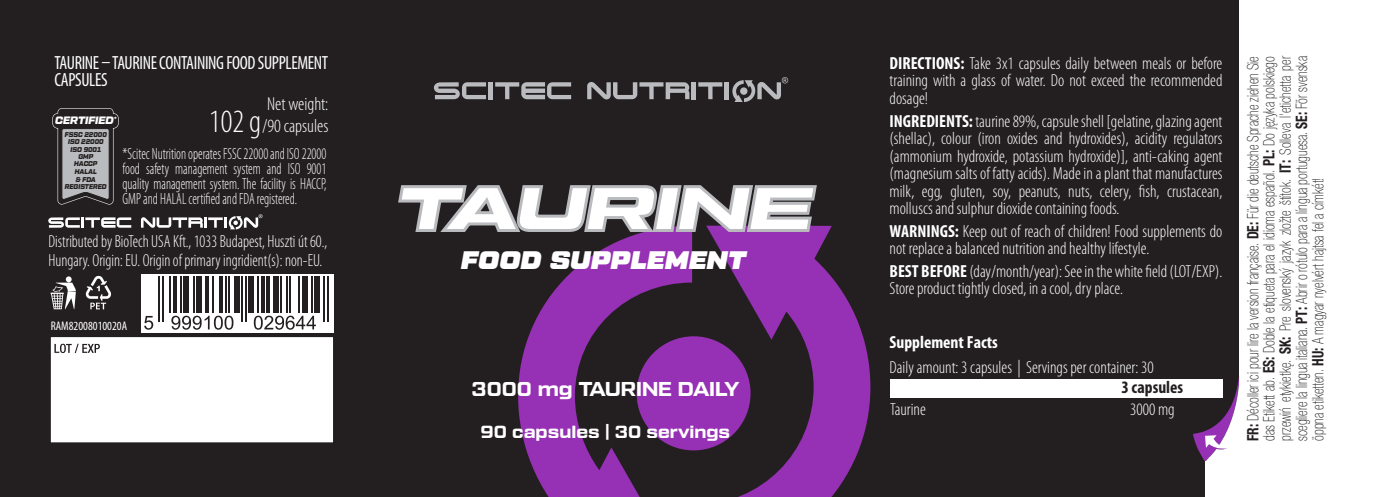
<style>
.page{position:relative;width:1382px;height:497px;background:#fff}
.page>*{position:absolute;margin:0;border:0;box-sizing:border-box;transform-origin:0 0}
.t1{font:62.5px "Tactic Sans Ext Exd Ult It";color:#fff}
.t2{font:25.25px "Tactic Sans Ult It";letter-spacing:.02em;color:#fff}
.t3{font:20px "Tactic Sans Bld";color:#fff}
.t4{font:condensed 19px/17.5px "Myriad Pro";letter-spacing:-.02em;color:#fff;scale:.94 1}
.t5{font:300 condensed 18.75px/22.5px "Myriad Pro";color:#fff;text-align:right}
.t6{font:300 condensed 17.5px/17.5px "Myriad Pro";color:#fff;text-align:justify}
.t7{font:300 condensed 17.5px/19.5px "Myriad Pro";color:#fff;scale:.93 1}
.t8{font:17.5px "Tactic Sans Bld";color:#fff}
.t9{font:700 condensed 17.5px "Myriad Pro";color:#fff}
.t10{font:700 condensed 17.5px "Myriad Pro";color:#231f20}
.t11{font:300 condensed 16.25px/15px "Myriad Pro";color:#fff;text-align:justify;scale:.85 1}
.t12{font:100 condensed 15.75px/16.2px "Helvetica Neue LT Pro";color:#231f20;text-align:justify;scale:.86 1}
.t13{font:condensed 12.5px "Myriad Pro";color:#fff}
.t14{font:italic 900 10.75px "Tactic Sans";color:#fff;scale:.96 1}
.t15{font:italic 900 7px/7.2px "Tactic Sans";color:#231f20;text-align:center;scale:.85 1}
.s1{font-size:32.5px}
.s2{font-weight:700}
</style>
<div class="page">
<div style="left:0;top:0;width:1382px;height:496px;background:#231f20"></div>
<svg style="left:696px;top:225px;width:174px;height:271px"></svg>
<svg style="left:518px;top:234px;width:174px;height:262px"></svg>
<div style="left:637px;top:336px;width:114px;height:114px;background:#9630b4;border-radius:50%"></div>
<svg style="left:398px;top:185px;width:421px;height:49px"></svg>
<div style="left:1240px;top:0;width:142px;height:496px;background:#fff"></div>
<div style="left:890px;top:379px;width:332px;height:18px;background:#fff"></div>
<svg style="left:1193px;top:366px;width:47px;height:95px"></svg>
<div style="left:1205px;top:460px;width:36px;height:36px;background:#fff"></div>
<svg style="left:434px;top:82px;width:52px;height:17px"></svg>
<div style="left:488px;top:82px;width:5px;height:17px;background:#babbbe"></div>
<svg style="left:495px;top:82px;width:76px;height:17px"></svg>
<svg style="left:587px;top:82px;width:103px;height:18px"></svg>
<div style="left:691px;top:82px;width:5px;height:17px;background:#babbbe"></div>
<svg style="left:698px;top:82px;width:24px;height:17px"></svg>
<div style="left:724px;top:82px;width:5px;height:17px;background:#babbbe"></div>
<svg style="left:732px;top:77px;width:56px;height:25px"></svg>
<div style="left:740px;top:87px;width:7px;height:8px;background:#babbbe;border-radius:50%"></div>
<div style="left:50px;top:335px;width:284px;height:108px;background:#fff;border:1px solid #231f20"></div>
<svg style="left:54px;top:343px;width:46px;height:9px"></svg>
<svg style="left:48px;top:217px;width:83px;height:10px"></svg>
<svg style="left:141px;top:214px;width:122px;height:15px"></svg>
<svg style="left:50px;top:276px;width:26px;height:33px"></svg>
<svg style="left:86px;top:275px;width:26px;height:34px"></svg>
<div style="left:141px;top:273px;width:193px;height:59px;background:#fff"></div>
<svg style="left:52px;top:108px;width:67px;height:96px"></svg>
<hr style="left:159px;top:275px;width:1px;height:46px;background:#231f20">
<hr style="left:162px;top:275px;width:2px;height:46px;background:#231f20">
<hr style="left:169px;top:275px;width:2px;height:37px;background:#231f20">
<hr style="left:173px;top:275px;width:3px;height:37px;background:#231f20">
<hr style="left:180px;top:275px;width:2px;height:37px;background:#231f20">
<div style="left:184px;top:275px;width:5px;height:37px;background:#231f20"></div>
<hr style="left:193px;top:275px;width:1px;height:37px;background:#231f20">
<div style="left:196px;top:275px;width:6px;height:37px;background:#231f20"></div>
<hr style="left:205px;top:275px;width:4px;height:37px;background:#231f20">
<hr style="left:212px;top:275px;width:2px;height:37px;background:#231f20">
<hr style="left:219px;top:275px;width:4px;height:37px;background:#231f20">
<hr style="left:225px;top:275px;width:2px;height:37px;background:#231f20">
<hr style="left:228px;top:275px;width:2px;height:37px;background:#231f20">
<div style="left:234px;top:275px;width:5px;height:37px;background:#231f20"></div>
<hr style="left:241px;top:275px;width:2px;height:46px;background:#231f20">
<hr style="left:245px;top:275px;width:1px;height:46px;background:#231f20">
<div style="left:248px;top:275px;width:6px;height:37px;background:#231f20"></div>
<hr style="left:257px;top:275px;width:2px;height:37px;background:#231f20">
<hr style="left:261px;top:275px;width:3px;height:37px;background:#231f20">
<hr style="left:266px;top:275px;width:4px;height:37px;background:#231f20">
<div style="left:273px;top:275px;width:6px;height:37px;background:#231f20"></div>
<hr style="left:280px;top:275px;width:2px;height:37px;background:#231f20">
<hr style="left:286px;top:275px;width:2px;height:37px;background:#231f20">
<hr style="left:289px;top:275px;width:2px;height:37px;background:#231f20">
<hr style="left:298px;top:275px;width:2px;height:37px;background:#231f20">
<div style="left:302px;top:275px;width:5px;height:37px;background:#231f20"></div>
<hr style="left:311px;top:275px;width:2px;height:37px;background:#231f20">
<div style="left:314px;top:275px;width:6px;height:37px;background:#231f20"></div>
<hr style="left:323px;top:275px;width:2px;height:46px;background:#231f20">
<hr style="left:327px;top:275px;width:2px;height:46px;background:#231f20">
<svg style="left:144px;top:315px;width:9px;height:14px"></svg>
<svg style="left:171px;top:315px;width:62px;height:14px"></svg>
<svg style="left:254px;top:315px;width:62px;height:14px"></svg>
<p class="t4" style="left:54px;top:54px;width:293px">TAURINE TAURINE CONTAINING FOOD SUPPLEMENT<br>CAPSULES</p>
<p class="t5" style="left:209px;top:93px;width:121px">Net weight:<br><span class="s1">102 g</span>/90 capsules</p>
<p class="t14" style="left:55px;top:115px;width:65px">CERTIFIED<sup>*</sup></p>
<p class="t15" style="left:65px;top:131px;width:51px">FSSC 22000<br>ISO 22000<br>ISO 9001<br>GMP<br>HACCP<br>HALAL</p>
<p class="t15" style="left:65px;top:177px;width:51px;line-height:6.2px">&amp; FDA<br>REGISTERED</p>
<p class="t11" style="left:123px;top:146px;width:241px">*Scitec Nutrition operates FSSC 22000 and ISO 22000 food safety management system and ISO 9001 quality management system. The facility is HACCP, GMP and HALAL certified and FDA registered.</p>
<p class="t7" style="left:48px;top:231px;width:301px">Distributed by BioTech USA Kft., 1033 Budapest, Huszti út 60.,<br>Hungary. Origin: EU. Origin of primary ingridient(s): non-EU.</p>
<p class="t13" style="left:51px;top:319px;width:78px">RAM82008010020A</p>
<h1 class="t1" style="left:397px;top:176px;width:417px">TAURINE</h1>
<h2 class="t2" style="left:461px;top:246px;width:286px">FOOD SUPPLEMENT</h2>
<p class="t6" style="left:890px;top:55px;width:334px"><span class="s2">DIRECTIONS:</span> Take 3x1 capsules daily between meals or before training with a glass of water. Do not exceed the recommended dosage!</p>
<p class="t6" style="left:890px;top:112px;width:334px"><span class="s2">INGREDIENTS:</span> taurine 89%, capsule shell [gelatine, glazing agent (shellac), colour (iron oxides and hydroxides), acidity regulators (ammonium hydroxide, potassium hydroxide)], anti-caking agent (magnesium salts of fatty acids). Made in a plant that manufactures milk, egg, gluten, soy, peanuts, nuts, celery, fish, crustacean, molluscs and sulphur dioxide containing foods.</p>
<p class="t6" style="left:890px;top:222px;width:334px"><span class="s2">WARNINGS:</span> Keep out of reach of children! Food supplements do not replace a balanced nutrition and healthy lifestyle.</p>
<p class="t6" style="left:890px;top:262px;width:334px"><span class="s2">BEST BEFORE</span> (day/month/year): See in the white field (LOT/EXP).<br>Store product tightly closed, in a cool, dry place.</p>
<p class="t9" style="left:890px;top:332px;width:110px">Supplement Facts</p>
<p class="t6" style="left:890px;top:358px;width:266px">Daily amount: 3 capsules | Servings per container: 30</p>
<p class="t3" style="left:472px;top:378px;width:269px">3000 mg TAURINE DAILY</p>
<p class="t10" style="left:1121px;top:377px;width:63px">3 capsules</p>
<p class="t8" style="left:481px;top:422px;width:251px">90 capsules | 30 servings</p>
<p class="t6" style="left:890px;top:400px;width:37px">Taurine</p>
<p class="t6" style="left:1130px;top:400px;width:46px">3000 mg</p>
<p class="t12" style="left:1245px;top:440px;width:448px;rotate:-90deg"><span class="s2">FR:</span> Décoller ici pour lire la version française. <span class="s2">DE:</span> Für die deutsche Sprache ziehen Sie das Etikett ab. <span class="s2">ES:</span> Doble la etiqueta para el idioma español. <span class="s2">PL:</span> Do języka polskiego przewiń etykietkę. <span class="s2">SK:</span> Pre slovenský jazyk zložte štítok. <span class="s2">IT:</span> Solleva l'etichetta per scegliere la lingua italiana. <span class="s2">PT:</span> Abrir o rótulo para a língua portuguesa. <span class="s2">SE:</span> För svenska öppna etiketten. <span class="s2">HU:</span> A magyar nyelvért hajtsa fel a címkét!</p>
</div>
